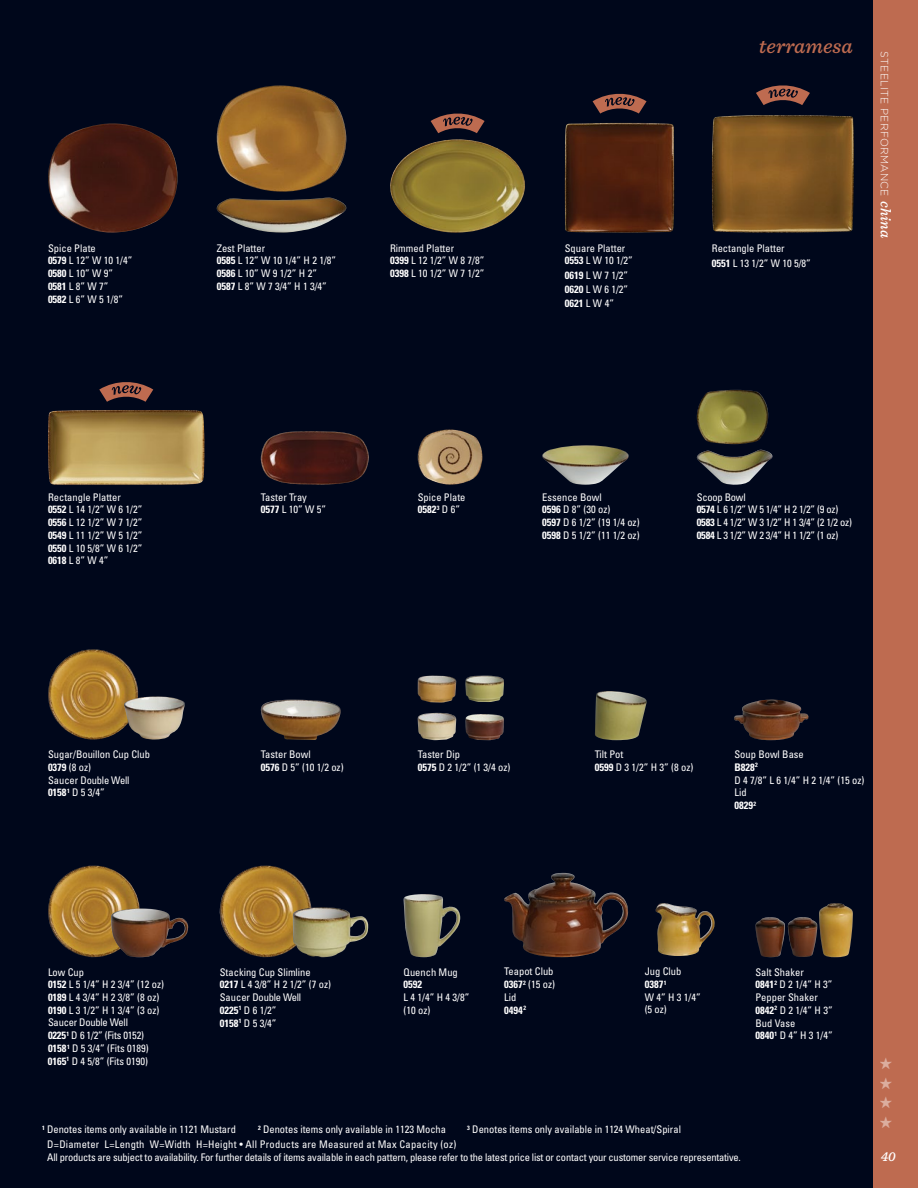
<style>
.page{position:relative;width:918px;height:1188px;background:#00071b}
.page>*{position:absolute;margin:0;border:0;box-sizing:border-box;transform-origin:0 0}
.t1{font:italic 500 21px "Sentinel";color:#be6b50}
.t2{font:16.5px/19.5px "Zapf Dingbats ITC";color:#fff;text-align:justify}
.t3{font:italic 500 13.5px "Sentinel";color:#fff}
.t4{font:condensed 10.5px/12.8px "Univers LT Std";color:#fff}
.t5{font:condensed 10.5px/12.8px "Univers LT Std";letter-spacing:-.02em;color:#fff}
.t6{font:300 10.5px "Gotham";letter-spacing:.03em;color:#fff}
.t7{font:700 condensed 10.5px "Univers LT Std";color:#fff}
.s1{font-weight:700}
.s2{font-family:"Sentinel";font-weight:500;font-style:italic;font-size:15px}
</style>
<div class="page">
<img style="left:819px;top:903px;width:34px;height:54px">
<img style="left:48px;top:123px;width:130px;height:110px">
<img style="left:418px;top:429px;width:65px;height:56px">
<img style="left:696px;top:450px;width:76px;height:35px">
<img style="left:697px;top:390px;width:71px;height:54px">
<img style="left:734px;top:700px;width:74px;height:40px">
<img style="left:755px;top:917px;width:62px;height:40px">
<img style="left:595px;top:691px;width:52px;height:49px">
<img style="left:403px;top:894px;width:57px;height:63px">
<img style="left:504px;top:873px;width:124px;height:84px">
<img style="left:656px;top:903px;width:59px;height:53px">
<img style="left:48px;top:866px;width:92px;height:91px">
<img style="left:110px;top:908px;width:78px;height:49px">
<img style="left:542px;top:445px;width:87px;height:40px">
<img style="left:261px;top:700px;width:80px;height:40px">
<img style="left:418px;top:713px;width:38px;height:27px">
<img style="left:465px;top:714px;width:39px;height:26px">
<img style="left:465px;top:676px;width:39px;height:26px">
<img style="left:417px;top:676px;width:39px;height:27px">
<img style="left:48px;top:649px;width:90px;height:91px">
<img style="left:219px;top:866px;width:92px;height:91px">
<img style="left:565px;top:123px;width:109px;height:110px">
<img style="left:712px;top:115px;width:142px;height:118px">
<img style="left:48px;top:410px;width:157px;height:75px">
<img style="left:390px;top:139px;width:135px;height:94px">
<img style="left:261px;top:431px;width:108px;height:54px">
<img style="left:217px;top:85px;width:129px;height:107px">
<img style="left:217px;top:198px;width:130px;height:35px">
<img style="left:123px;top:696px;width:62px;height:44px">
<img style="left:293px;top:907px;width:75px;height:50px">
<svg style="left:431px;top:113px;width:54px;height:20px"></svg>
<svg style="left:99px;top:382px;width:54px;height:20px"></svg>
<svg style="left:593px;top:93px;width:54px;height:21px"></svg>
<svg style="left:756px;top:85px;width:54px;height:20px"></svg>
<div style="left:873px;top:0;width:45px;height:1188px;background:#be6b50"></div>
<p class="t4" style="left:48px;top:241px;width:86px">Spice Plate<br><span class="s1">0579</span> L 12” W 10 1/4”<br><span class="s1">0580</span> L 10” W 9”<br><span class="s1">0581</span> L 8” W 7”<br><span class="s1">0582</span> L 6” W 5 1/8”</p>
<p class="t4" style="left:217px;top:241px;width:121px">Zest Platter<br><span class="s1">0585</span> L 12” W 10 1/4” H 2 1/8”<br><span class="s1">0586</span> L 10” W 9 1/2” H 2”<br><span class="s1">0587</span> L 8” W 7 3/4” H 1 3/4”</p>
<p class="t4" style="left:390px;top:241px;width:96px">Rimmed Platter<br><span class="s1">0399</span> L 12 1/2” W 8 7/8”<br><span class="s1">0398</span> L 10 1/2” W 7 1/2”</p>
<p class="t4" style="left:565px;top:241px;width:70px">Square Platter<br><span class="s1">0553</span> L W 10 1/2”</p>
<p class="t4" style="left:565px;top:268px;width:65px;line-height:14.2px;text-align:justify"><span class="s1">0619</span> L W 7 1/2” <span class="s1">0620</span> L W 6 1/2” <span class="s1">0621</span> L W 4”</p>
<h1 class="t1" style="left:759px;top:30px;width:95px">terramesa</h1>
<p class="t4" style="left:712px;top:240px;width:101px;line-height:15px">Rectangle Platter<br><span class="s1">0551</span> L 13 1/2” W 10 5/8”</p>
<p class="t6" style="left:890px;top:51px;width:188px;rotate:90deg">STEELITE PERFORMANCE <span class="s2">china</span></p>
<p class="t4" style="left:48px;top:490px;width:96px">Rectangle Platter<br><span class="s1">0552</span> L 14 1/2” W 6 1/2”<br><span class="s1">0556</span> L 12 1/2” W 7 1/2”<br><span class="s1">0549</span> L 11 1/2” W 5 1/2”<br><span class="s1">0550</span> L 10 5/8” W 6 1/2”<br><span class="s1">0618</span> L 8” W 4”</p>
<p class="t4" style="left:261px;top:490px;width:67px">Taster Tray<br><span class="s1">0577</span> L 10” W 5”</p>
<p class="t4" style="left:418px;top:490px;width:49px">Spice Plate<br><span class="s1">0582</span><sup>3</sup> D 6”</p>
<p class="t5" style="left:697px;top:490px;width:157px">Scoop Bowl<br><span class="s1">0574</span> L 6 1/2” W 5 1/4” H 2 1/2” (9 oz)<br><span class="s1">0583</span> L 4 1/2” W 3 1/2” H 1 3/4” (2 1/2 oz)<br><span class="s1">0584</span> L 3 1/2” W 2 3/4” H 1 1/2” (1 oz)</p>
<p class="t4" style="left:542px;top:490px;width:99px">Essence Bowl<br><span class="s1">0596</span> D 8” (30 oz)<br><span class="s1">0597</span> D 6 1/2” (19 1/4 oz)<br><span class="s1">0598</span> D 5 1/2” (11 1/2 oz)</p>
<p class="t4" style="left:48px;top:748px;width:104px">Sugar/Bouillon Cup Club<br><span class="s1">0379</span> (8 oz)<br>Saucer Double Well<br><span class="s1">0158</span><sup>1</sup> D 5 3/4”</p>
<p class="t4" style="left:261px;top:748px;width:84px">Taster Bowl<br><span class="s1">0576</span> D 5” (10 1/2 oz)</p>
<p class="t4" style="left:418px;top:748px;width:94px">Taster Dip<br><span class="s1">0575</span> D 2 1/2” (1 3/4 oz)</p>
<p class="t4" style="left:595px;top:748px;width:100px">Tilt Pot<br><span class="s1">0599</span> D 3 1/2” H 3” (8 oz)</p>
<p class="t4" style="left:734px;top:748px;width:132px">Soup Bowl Base<br><span class="s1">B828</span><sup>2<br></sup>D 4 7/8” L 6 1/4” H 2 1/4” (15 oz)<br>Lid<br><span class="s1">0829</span><sup>2</sup></p>
<p class="t5" style="left:48px;top:965px;width:118px">Low Cup<br><span class="s1">0152</span> L 5 1/4” H 2 3/4” (12 oz)<br><span class="s1">0189</span> L 4 3/4” H 2 3/8” (8 oz)<br><span class="s1">0190</span> L 3 1/2” H 1 3/4” (3 oz)<br>Saucer Double Well<br><span class="s1">0225</span><sup>1</sup> D 6 1/2” (Fits 0152)<br><span class="s1">0158</span><sup>1</sup> D 5 3/4” (Fits 0189)<br><span class="s1">0165</span><sup>1</sup> D 4 5/8” (Fits 0190)</p>
<p class="t4" style="left:220px;top:965px;width:113px">Stacking Cup Slimline<br><span class="s1">0217</span> L 4 3/8” H 2 1/2” (7 oz)<br>Saucer Double Well<br><span class="s1">0225</span><sup>1</sup> D 6 1/2”<br><span class="s1">0158</span><sup>1</sup> D 5 3/4”</p>
<p class="t4" style="left:404px;top:965px;width:56px">Quench Mug</p>
<p class="t7" style="left:404px;top:978px;width:20px">0592</p>
<p class="t4" style="left:404px;top:991px;width:67px">L 4 1/4” H 4 3/8” (10 oz)</p>
<p class="t4" style="left:504px;top:965px;width:52px">Teapot Club<br><span class="s1">0367</span><sup>2</sup> (15 oz)<br>Lid<br><span class="s1">0494</span><sup>2</sup></p>
<p class="t4" style="left:645px;top:965px;width:57px">Jug Club<br><span class="s1">0387</span><sup>1<br></sup>W 4” H 3 1/4” (5 oz)</p>
<p class="t4" style="left:755px;top:965px;width:79px">Salt Shaker<br><span class="s1">0841</span><sup>2</sup> D 2 1/4” H 3”<br>Pepper Shaker<br><span class="s1">0842</span><sup>2</sup> D 2 1/4” H 3”<br>Bud Vase<br><span class="s1">0840</span><sup>1</sup> D 4” H 3 1/4”</p>
<p class="t4" style="left:42px;top:1123px;width:195px"><sup>1</sup> Denotes items only available in 1121 Mustard</p>
<p class="t4" style="left:467px;top:1123px;width:215px"><sup>3</sup> Denotes items only available in 1124 Wheat/Spiral</p>
<p class="t4" style="left:258px;top:1123px;width:190px"><sup>2</sup> Denotes items only available in 1123 Mocha</p>
<p class="t5" style="left:47px;top:1138px;width:695px">D=Diameter L=Length W=Width H=Height • All Products are Measured at Max Capacity (oz)<br>All products are subject to availability. For further details of items available in each pattern, please refer to the latest price list or contact your customer service representative.</p>
<h2 class="t2" style="left:880px;top:1054px;width:15px">★ ★ ★ ★</h2>
<p class="t3" style="left:881px;top:1146px;width:16px">40</p>
</div>
